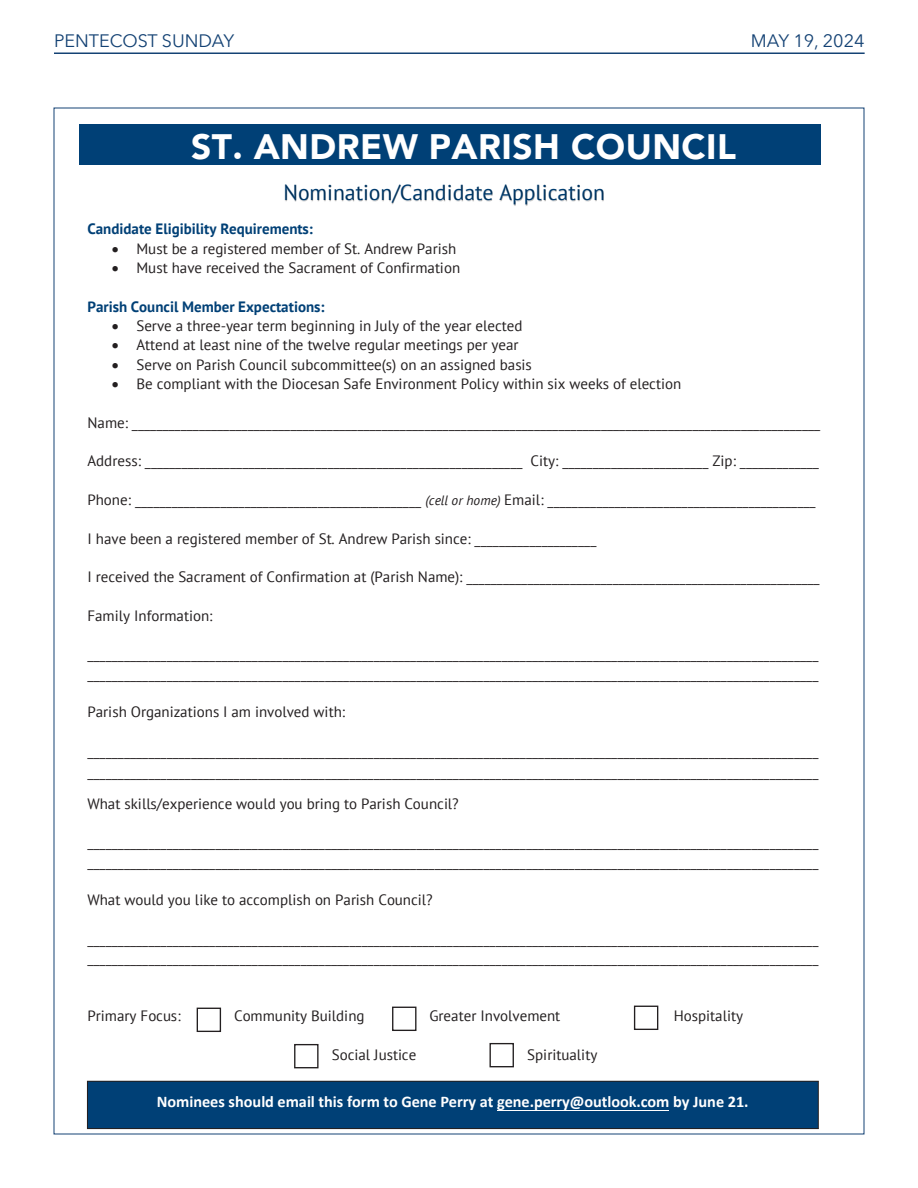
<style>
.page{position:relative;width:918px;height:1188px;background:#fff}
.page>*{position:absolute;margin:0;border:0;box-sizing:border-box;transform-origin:0 0}
.t1{font:900 35.25px "Avenir";letter-spacing:.015em;color:#fff}
.t2{font:21.6px "PT Sans";color:#004076}
.t3{font:18px "Avenir Next";color:#144274}
.t4{font:700 16.35px "Calibri";letter-spacing:-.005em;color:#fff}
.t5{font:15px/19.4px "PT Sans";color:#231f20}
.t6{font:700 15px "PT Sans";color:#004076}
.s1{font-style:italic;font-size:13.5px}
.s2{font-style:inherit}
</style>
<div class="page">
<hr style="left:54px;top:52px;width:811px;height:2px;background:#144274">
<div style="left:87px;top:1081px;width:731px;height:48px;background:#004076"></div>
<div style="left:87px;top:1081px;width:732px;height:48px;border:1px solid #231f20"></div>
<div style="left:79px;top:125px;width:741px;height:40px;background:#004076"></div>
<img style="left:285px;top:185px;width:319px;height:21px">
<img style="left:433px;top:201px;width:32px;height:5px">
<hr style="left:497px;top:1110px;width:172px;height:1px;background:#fff">
<div style="left:197px;top:1008px;width:24px;height:24px;border:1px solid #231f20"></div>
<div style="left:392px;top:1007px;width:24px;height:24px;border:1px solid #231f20"></div>
<div style="left:634px;top:1006px;width:24px;height:24px;border:1px solid #231f20"></div>
<div style="left:294px;top:1044px;width:25px;height:24px;border:1px solid #231f20"></div>
<div style="left:490px;top:1043px;width:24px;height:24px;border:1px solid #231f20"></div>
<p class="t3" style="left:54px;top:25px;width:182px">PENTECOST SUNDAY</p>
<p class="t3" style="left:751px;top:25px;width:115px">MAY 19, 2024</p>
<p class="t1" style="left:191px;top:117px;width:547px">ST. ANDREW PARISH COUNCIL</p>
<p class="t2" style="left:283px;top:179px;width:323px">Nomination/Candidate Application</p>
<p class="t6" style="left:87px;top:219px;width:227px">Candidate Eligibility Requirements:</p>
<p class="t5" style="left:112px;top:238px;width:346px">• Must be a registered member of St. Andrew Parish</p>
<p class="t5" style="left:112px;top:258px;width:350px">• Must have received the Sacrament of Confirmation</p>
<p class="t6" style="left:87px;top:297px;width:238px">Parish Council Member Expectations:</p>
<p class="t5" style="left:112px;top:316px;width:412px">• Serve a three-year term beginning in July of the year elected</p>
<p class="t5" style="left:112px;top:335px;width:408px">• Attend at least nine of the twelve regular meetings per year</p>
<p class="t5" style="left:112px;top:354px;width:422px">• Serve on Parish Council subcommittee(s) on an assigned basis</p>
<p class="t5" style="left:112px;top:374px;width:571px">• Be compliant with the Diocesan Safe Environment Policy within six weeks of election</p>
<p class="t5" style="left:88px;top:412px;width:734px">Name: _________________________________________________________________________________________________________________</p>
<p class="t5" style="left:88px;top:451px;width:733px">Address: ______________________________________________________________ City: ________________________ Zip: _____________</p>
<p class="t5" style="left:88px;top:490px;width:730px">Phone: _______________________________________________ <span class="s1">(cell or home)</span> Email: ____________________________________________</p>
<p class="t5" style="left:87px;top:528px;width:511px">I have been a registered member of St. Andrew Parish since: ____________________</p>
<p class="t5" style="left:87px;top:567px;width:734px">I received the Sacrament of Confirmation at (Parish Name): __________________________________________________________</p>
<p class="t5" style="left:87px;top:605px;width:127px">Family Information:</p>
<p class="t5" style="left:87px;top:644px;width:733px">________________________________________________________________________________________________________________________ ________________________________________________________________________________________________________________________</p>
<p class="t5" style="left:87px;top:702px;width:259px">Parish Organizations I am involved with:</p>
<p class="t5" style="left:87px;top:740px;width:733px;line-height:20.9px">________________________________________________________________________________________________________________________ ________________________________________________________________________________________________________________________</p>
<p class="t5" style="left:87px;top:793px;width:373px">What skills/experience would you bring to Parish Council?</p>
<p class="t5" style="left:87px;top:832px;width:733px">________________________________________________________________________________________________________________________ ________________________________________________________________________________________________________________________</p>
<p class="t5" style="left:87px;top:890px;width:347px">What would you like to accomplish on Parish Council?</p>
<p class="t5" style="left:87px;top:928px;width:733px">________________________________________________________________________________________________________________________ ________________________________________________________________________________________________________________________</p>
<p class="t5" style="left:87px;top:1006px;width:95px">Primary Focus:</p>
<p class="t5" style="left:234px;top:1006px;width:132px">Community Building</p>
<p class="t5" style="left:429px;top:1006px;width:132px">Greater Involvement</p>
<p class="t5" style="left:674px;top:1006px;width:71px">Hospitality</p>
<p class="t5" style="left:332px;top:1044px;width:86px">Social Justice</p>
<p class="t5" style="left:527px;top:1044px;width:72px">Spirituality</p>
<p class="t4" style="left:157px;top:1090px;width:593px"><span class="s2">Nominees should email this form to</span> Gene Perry at gene.perry@outlook.com <span class="s2">by</span> June <span class="s2">21.</span></p>
</div>
